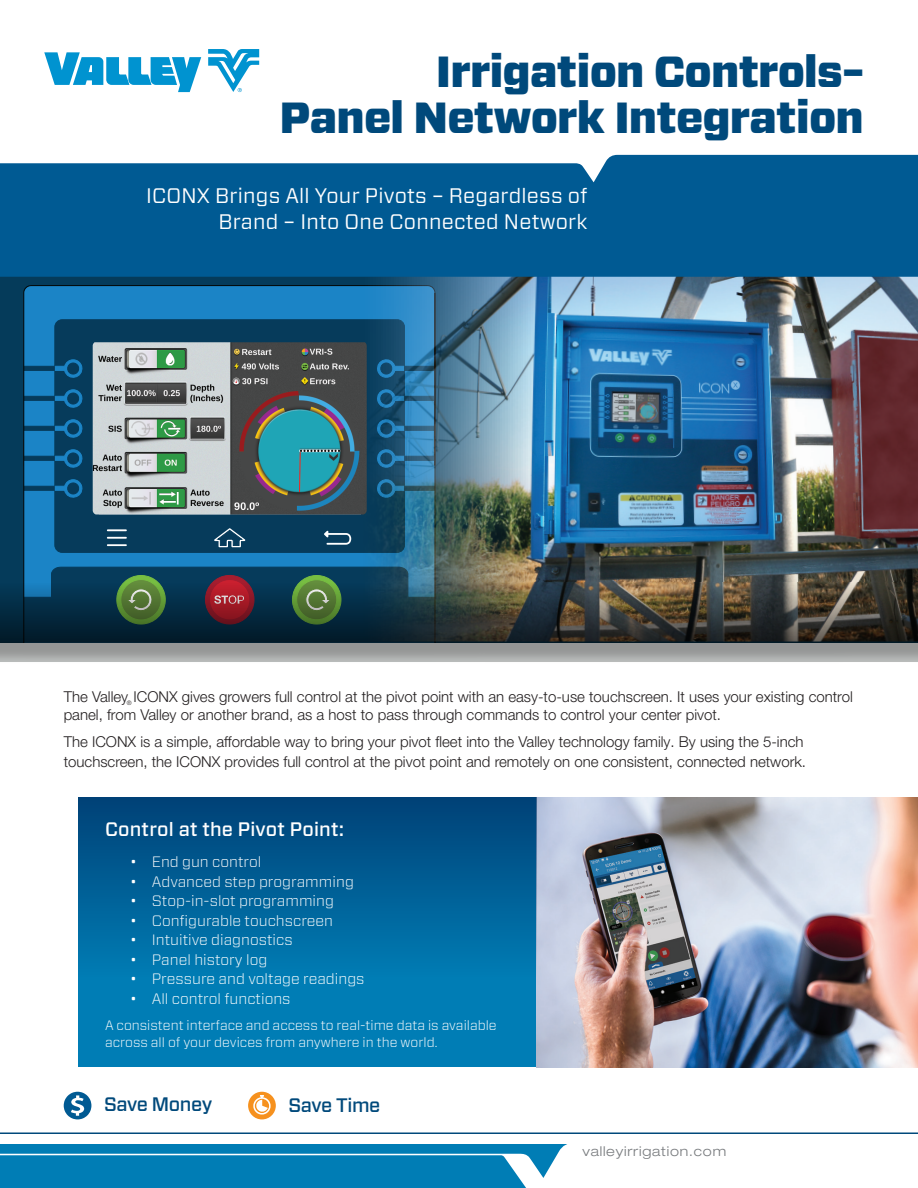
<style>
.page{position:relative;width:918px;height:1188px;background:#fff}
.page>*{position:absolute;margin:0;border:0;box-sizing:border-box;transform-origin:0 0}
.t1{font:900 43.5px/46.5px "Forza";letter-spacing:-.02em;color:#00497b;text-align:right}
.t2{font:21px/25.2px "Forza";letter-spacing:.01em;color:#fff;text-align:right}
.t3{font:500 19.5px "Forza";letter-spacing:.01em;color:#fff}
.t4{font:500 19.5px "Forza";letter-spacing:-.02em;color:#00497b}
.t5{font:300 15px/27px "Helvetica Neue LT Pro";color:#231f20}
.t6{font:300 15px "Forza";color:#fff}
.t7{font:300 13.5px/16.2px "Forza";color:#fff}
.t8{font:300 expanded 13.5px "Helvetica Neue LT Pro";letter-spacing:.06em;color:#787b7e}
.t9{font:300 6.15px "Helvetica Neue LT Pro";color:#231f20}
</style>
<div class="page">
<div style="left:78px;top:798px;width:459px;height:269px;background:#007db5"></div>
<img style="left:537px;top:798px;width:381px;height:269px">
<div style="left:78px;top:798px;width:459px;height:179px;background:linear-gradient(to bottom,#004277,#007cb4)"></div>
<svg style="left:0;top:1144px;width:567px;height:44px;background:#1688bb"></svg>
<hr style="left:0;top:1132px;width:918px;height:2px;background:#00497b">
<div style="left:0;top:249px;width:918px;height:416px;background:#231f20;opacity:.26"></div>
<div style="left:0;top:277px;width:290px;height:290px;background:#053b5a"></div>
<svg style="left:23px;top:285px;width:267px;height:297px;background:#125c8a"></svg>
<img style="left:93px;top:342px;width:197px;height:172px">
<img style="left:290px;top:277px;width:628px;height:305px">
<img style="left:0;top:582px;width:918px;height:61px">
<svg style="left:208px;top:49px;width:51px;height:43px"></svg>
<svg style="left:44px;top:52px;width:157px;height:40px"></svg>
<div style="left:0;top:155px;width:918px;height:122px;background:#005a93"></div>
<svg style="left:64px;top:1092px;width:27px;height:27px"></svg>
<div style="left:248px;top:1092px;width:28px;height:27px;background:#f6911e;border-radius:50%"></div>
<svg style="left:253px;top:1095px;width:18px;height:20px"></svg>
<h1 class="t1" style="left:280px;top:49px;width:586px">Irrigation Controls–<br>Panel Network Integration</h1>
<h2 class="t2" style="left:146px;top:183px;width:443px">ICONX Brings All Your Pivots – Regardless of<br>Brand – Into One Connected Network</h2>
<p class="t5" style="left:64px;top:682px;width:791px">The Valley ICONX gives growers full control at the pivot point with an easy-to-use touchscreen. It uses your existing control</p>
<p class="t9" style="left:127px;top:699px;width:6px">®</p>
<p class="t5" style="left:64px;top:701px;width:741px">panel, from Valley or another brand, as a host to pass through commands to control your center pivot.<br>The ICONX is a simple, affordable way to bring your pivot fleet into the Valley technology family. By using the 5-inch</p>
<p class="t5" style="left:64px;top:748px;width:744px">touchscreen, the ICONX provides full control at the pivot point and remotely on one consistent, connected network.</p>
<h3 class="t3" style="left:105px;top:816px;width:241px">Control at the Pivot Point:</h3>
<p class="t6" style="left:130px;top:852px;width:133px">• End gun control</p>
<p class="t6" style="left:130px;top:871px;width:225px">• Advanced step programming</p>
<p class="t6" style="left:130px;top:891px;width:205px">• Stop-in-slot programming</p>
<p class="t6" style="left:130px;top:910px;width:204px">• Configurable touchscreen</p>
<p class="t6" style="left:130px;top:930px;width:164px">• Intuitive diagnostics</p>
<p class="t6" style="left:130px;top:949px;width:139px">• Panel history log</p>
<p class="t6" style="left:130px;top:969px;width:236px">• Pressure and voltage readings</p>
<p class="t6" style="left:130px;top:988px;width:162px">• All control functions</p>
<p class="t7" style="left:105px;top:1017px;width:393px">A consistent interface and access to real-time data is available across all of your devices from anywhere in the world.</p>
<h3 class="t4" style="left:104px;top:1091px;width:110px">Save Money</h3>
<h3 class="t4" style="left:289px;top:1092px;width:93px">Save Time</h3>
<p class="t8" style="left:582px;top:1143px;width:145px">valleyirrigation.com</p>
</div>
